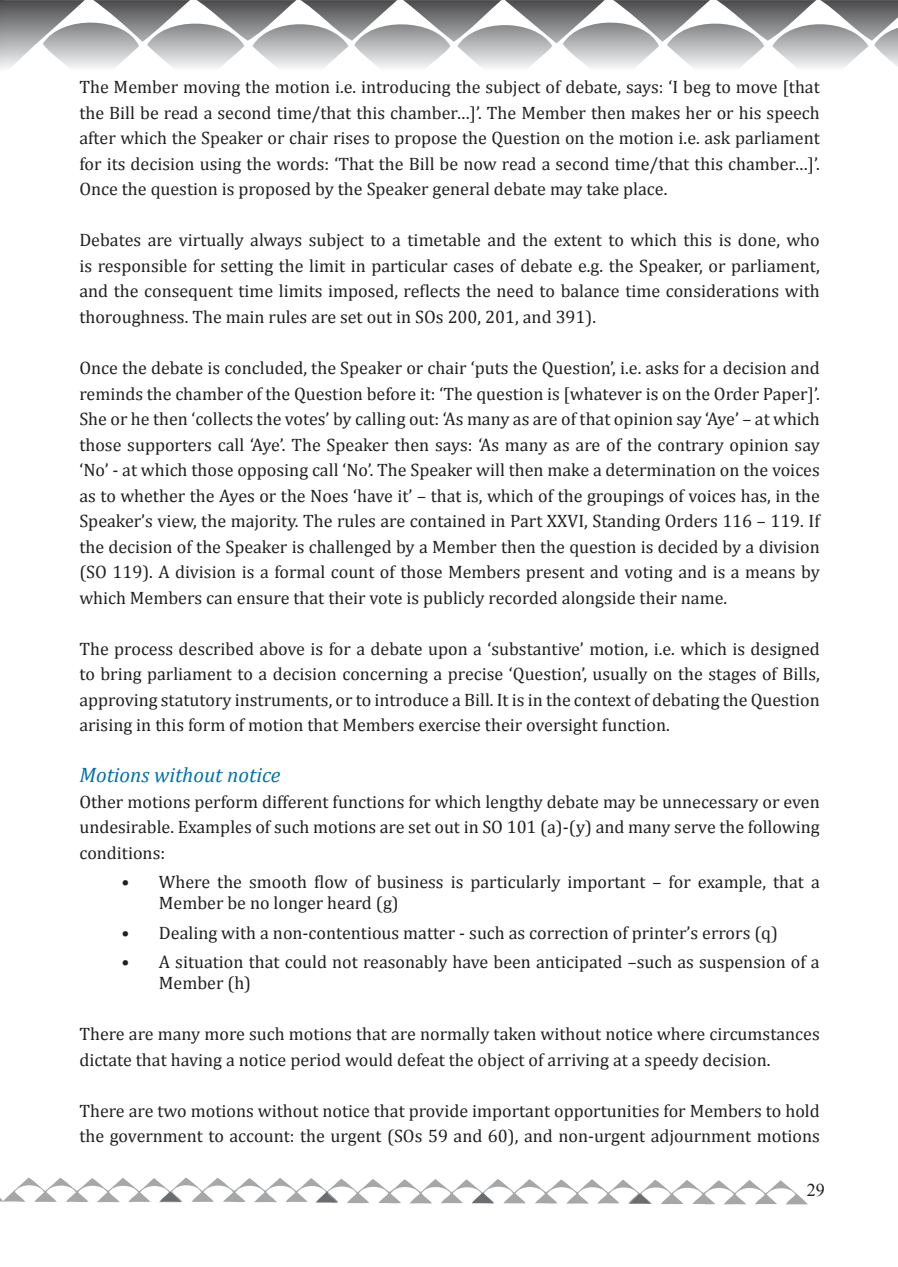
<style>
.page{position:relative;width:898px;height:1267px;background:#fff}
.page>*{position:absolute;margin:0;border:0;box-sizing:border-box;transform-origin:0 0}
.t1{font:italic 21px "Cambria";color:#0071ad}
.t2{font:18px/25.5px "Cambria";color:#221f1f;text-align:justify}
.t3{font:18px "Times New Roman";color:#221f1f}
</style>
<div class="page">
<svg style="left:4px;top:0;width:518px;height:68px"></svg>
<svg style="left:0;top:1177px;width:807px;height:27px"></svg>
<svg style="left:0;top:0;width:4px;height:69px"></svg>
<svg style="left:522px;top:0;width:376px;height:68px"></svg>
<p class="t2" style="left:79px;top:76px;width:741px">The Member moving the motion i.e. introducing the subject of debate, says: ‘I beg to move [that the Bill be read a second time/that this chamber…]’. The Member then makes her or his speech after which the Speaker or chair rises to propose the Question on the motion i.e. ask parliament for its decision using the words: ‘That the Bill be now read a second time/that this chamber…]’.<br>Once the question is proposed by the Speaker general debate may take place.</p>
<p class="t2" style="left:79px;top:229px;width:741px">Debates are virtually always subject to a timetable and the extent to which this is done, who is responsible for setting the limit in particular cases of debate e.g. the Speaker, or parliament, and the consequent time limits imposed, reflects the need to balance time considerations with thoroughness. The main rules are set out in SOs 200, 201, and 391).</p>
<p class="t2" style="left:79px;top:357px;width:741px">Once the debate is concluded, the Speaker or chair ‘puts the Question’, i.e. asks for a decision and reminds the chamber of the Question before it: ‘The question is [whatever is on the Order Paper]’.<br>She or he then ‘collects the votes’ by calling out: ‘As many as are of that opinion say ‘Aye’ – at which those supporters call ‘Aye’. The Speaker then says: ‘As many as are of the contrary opinion say ‘No’ - at which those opposing call ‘No’. The Speaker will then make a determination on the voices as to whether the Ayes or the Noes ‘have it’ – that is, which of the groupings of voices has, in the Speaker’s view, the majority. The rules are contained in Part XXVI, Standing Orders 116 – 119. If the decision of the Speaker is challenged by a Member then the question is decided by a division (SO 119). A division is a formal count of those Members present and voting and is a means by which Members can ensure that their vote is publicly recorded alongside their name.</p>
<p class="t2" style="left:79px;top:637px;width:741px">The process described above is for a debate upon a ‘substantive’ motion, i.e. which is designed to bring parliament to a decision concerning a precise ‘Question’, usually on the stages of Bills, approving statutory instruments, or to introduce a Bill. It is in the context of debating the Question arising in this form of motion that Members exercise their oversight function.</p>
<p class="t1" style="left:79px;top:767px;width:202px">Motions without notice</p>
<p class="t2" style="left:79px;top:790px;width:741px">Other motions perform different functions for which lengthy debate may be unnecessary or even undesirable. Examples of such motions are set out in SO 101 (a)-(y) and many serve the following conditions:</p>
<p class="t2" style="left:159px;top:871px;width:662px;line-height:21px;text-indent:-37px">• Where the smooth flow of business is particularly important – for example, that a<br>Member be no longer heard (g)</p>
<p class="t2" style="left:121px;top:919px;width:658px">• Dealing with a non-contentious matter - such as correction of printer’s errors (q)</p>
<p class="t2" style="left:159px;top:951px;width:662px;line-height:21px;text-indent:-37px">• A situation that could not reasonably have been anticipated –such as suspension of a<br>Member (h)</p>
<p class="t2" style="left:79px;top:1023px;width:741px">There are many more such motions that are normally taken without notice where circumstances dictate that having a notice period would defeat the object of arriving at a speedy decision.</p>
<p class="t2" style="left:79px;top:1099px;width:741px">There are two motions without notice that provide important opportunities for Members to hold the government to account: the urgent (SOs 59 and 60), and non-urgent adjournment motions</p>
<p class="t3" style="left:806px;top:1179px;width:19px">29</p>
</div>
